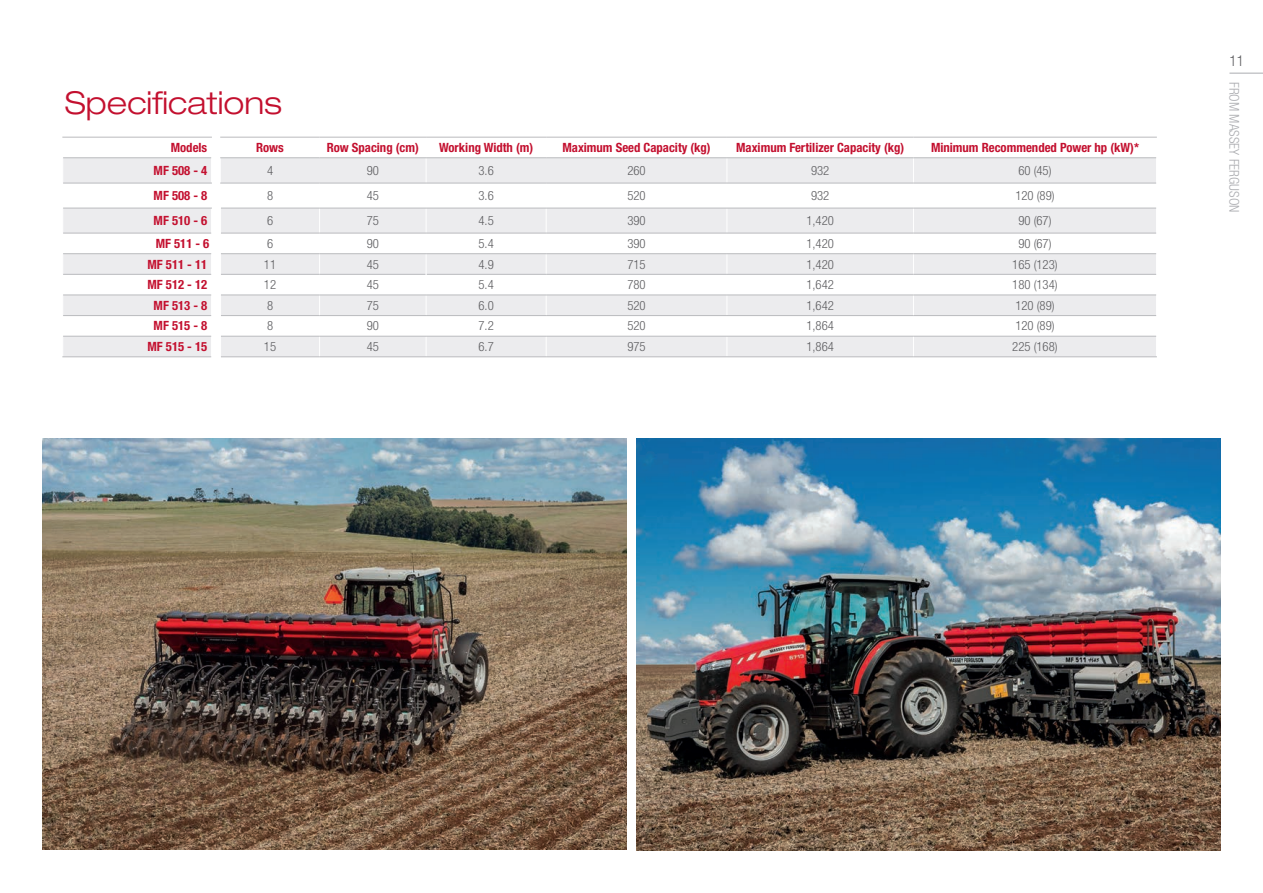
<style>
.page{position:relative;width:1263px;height:893px;background:#fff}
.page>*{position:absolute;margin:0;border:0;box-sizing:border-box;transform-origin:0 0}
.t1{font:300 expanded 31.5px "Helvetica Neue LTW1 G";color:#c3102f}
.t2{font:300 condensed 15px "Helvetica Neue LTW1 G";color:#5f5f62}
.t3{font:300 condensed 13.5px "Helvetica Neue LTW1 G";color:#abacb0}
.t4{font:300 condensed 12.75px "Helvetica Neue LTW1 G";color:#5f5f62}
.t5{font:700 condensed 12.75px "Helvetica Neue LTW1 G";color:#c3102f}
</style>
<div class="page">
<hr style="left:1229px;top:73px;width:34px;height:1px;background:#abacb0">
<svg style="left:63px;top:158px;width:1093px;height:198px;fill:#ececee"></svg>
<hr style="left:221px;top:274px;width:99px;height:1px;background:#babbbe">
<hr style="left:320px;top:274px;width:106px;height:1px;background:#babbbe">
<hr style="left:426px;top:274px;width:120px;height:1px;background:#babbbe">
<hr style="left:546px;top:274px;width:181px;height:1px;background:#babbbe">
<hr style="left:727px;top:274px;width:186px;height:1px;background:#babbbe">
<hr style="left:913px;top:274px;width:243px;height:1px;background:#babbbe">
<svg style="left:319px;top:184px;width:1px;height:172px"></svg>
<svg style="left:546px;top:184px;width:1px;height:172px"></svg>
<svg style="left:726px;top:158px;width:1px;height:198px"></svg>
<svg style="left:913px;top:158px;width:1px;height:198px"></svg>
<svg style="left:426px;top:158px;width:1px;height:198px"></svg>
<hr style="left:63px;top:253px;width:148px;height:1px;background:#babbbe">
<svg style="left:211px;top:157px;width:10px;height:200px"></svg>
<hr style="left:63px;top:183px;width:149px;height:1px;background:#babbbe">
<hr style="left:62px;top:137px;width:150px;height:1px;background:#babbbe">
<hr style="left:220px;top:137px;width:100px;height:1px;background:#babbbe">
<hr style="left:320px;top:137px;width:106px;height:1px;background:#babbbe">
<hr style="left:63px;top:157px;width:148px;height:1px;background:#babbbe">
<hr style="left:426px;top:137px;width:120px;height:1px;background:#babbbe">
<hr style="left:546px;top:137px;width:181px;height:1px;background:#babbbe">
<hr style="left:727px;top:137px;width:186px;height:1px;background:#babbbe">
<hr style="left:913px;top:137px;width:244px;height:1px;background:#babbbe">
<hr style="left:426px;top:157px;width:120px;height:1px;background:#babbbe">
<hr style="left:220px;top:157px;width:100px;height:1px;background:#babbbe">
<hr style="left:320px;top:157px;width:106px;height:1px;background:#babbbe">
<hr style="left:546px;top:157px;width:181px;height:1px;background:#babbbe">
<hr style="left:727px;top:157px;width:186px;height:1px;background:#babbbe">
<hr style="left:913px;top:157px;width:243px;height:1px;background:#babbbe">
<hr style="left:220px;top:183px;width:100px;height:1px;background:#babbbe">
<hr style="left:320px;top:183px;width:106px;height:1px;background:#babbbe">
<hr style="left:426px;top:183px;width:120px;height:1px;background:#babbbe">
<hr style="left:63px;top:208px;width:149px;height:1px;background:#babbbe">
<hr style="left:546px;top:183px;width:181px;height:1px;background:#babbbe">
<hr style="left:727px;top:183px;width:186px;height:1px;background:#babbbe">
<hr style="left:913px;top:183px;width:243px;height:1px;background:#babbbe">
<hr style="left:221px;top:208px;width:99px;height:1px;background:#babbbe">
<hr style="left:320px;top:208px;width:106px;height:1px;background:#babbbe">
<hr style="left:426px;top:208px;width:120px;height:1px;background:#babbbe">
<hr style="left:63px;top:233px;width:148px;height:1px;background:#babbbe">
<hr style="left:546px;top:208px;width:181px;height:1px;background:#babbbe">
<hr style="left:727px;top:208px;width:186px;height:1px;background:#babbbe">
<hr style="left:913px;top:208px;width:243px;height:1px;background:#babbbe">
<hr style="left:426px;top:233px;width:120px;height:1px;background:#babbbe">
<hr style="left:221px;top:233px;width:99px;height:1px;background:#babbbe">
<hr style="left:320px;top:233px;width:106px;height:1px;background:#babbbe">
<hr style="left:546px;top:233px;width:181px;height:1px;background:#babbbe">
<hr style="left:727px;top:233px;width:186px;height:1px;background:#babbbe">
<hr style="left:913px;top:233px;width:243px;height:1px;background:#babbbe">
<hr style="left:426px;top:253px;width:120px;height:1px;background:#babbbe">
<hr style="left:546px;top:253px;width:181px;height:1px;background:#babbbe">
<hr style="left:727px;top:253px;width:186px;height:1px;background:#babbbe">
<hr style="left:913px;top:253px;width:243px;height:1px;background:#babbbe">
<hr style="left:221px;top:253px;width:99px;height:1px;background:#babbbe">
<hr style="left:320px;top:253px;width:106px;height:1px;background:#babbbe">
<hr style="left:63px;top:274px;width:148px;height:1px;background:#babbbe">
<hr style="left:426px;top:295px;width:120px;height:1px;background:#babbbe">
<hr style="left:426px;top:315px;width:120px;height:1px;background:#babbbe">
<hr style="left:426px;top:336px;width:120px;height:1px;background:#babbbe">
<hr style="left:426px;top:356px;width:120px;height:1px;background:#babbbe">
<hr style="left:546px;top:295px;width:181px;height:1px;background:#babbbe">
<hr style="left:727px;top:295px;width:186px;height:1px;background:#babbbe">
<hr style="left:913px;top:295px;width:243px;height:1px;background:#babbbe">
<hr style="left:546px;top:315px;width:181px;height:1px;background:#babbbe">
<hr style="left:727px;top:315px;width:186px;height:1px;background:#babbbe">
<hr style="left:913px;top:315px;width:243px;height:1px;background:#babbbe">
<hr style="left:546px;top:336px;width:181px;height:1px;background:#babbbe">
<hr style="left:727px;top:336px;width:186px;height:1px;background:#babbbe">
<hr style="left:913px;top:336px;width:243px;height:1px;background:#babbbe">
<hr style="left:546px;top:356px;width:181px;height:1px;background:#babbbe">
<hr style="left:727px;top:356px;width:186px;height:1px;background:#babbbe">
<hr style="left:913px;top:356px;width:244px;height:1px;background:#babbbe">
<hr style="left:63px;top:295px;width:148px;height:1px;background:#babbbe">
<hr style="left:63px;top:315px;width:148px;height:1px;background:#babbbe">
<hr style="left:63px;top:336px;width:148px;height:1px;background:#babbbe">
<hr style="left:62px;top:356px;width:149px;height:1px;background:#babbbe">
<hr style="left:221px;top:295px;width:99px;height:1px;background:#babbbe">
<hr style="left:320px;top:295px;width:106px;height:1px;background:#babbbe">
<hr style="left:221px;top:315px;width:99px;height:1px;background:#babbbe">
<hr style="left:320px;top:315px;width:106px;height:1px;background:#babbbe">
<hr style="left:221px;top:336px;width:99px;height:1px;background:#babbbe">
<hr style="left:320px;top:336px;width:106px;height:1px;background:#babbbe">
<hr style="left:221px;top:356px;width:99px;height:1px;background:#babbbe">
<hr style="left:320px;top:356px;width:106px;height:1px;background:#babbbe">
<img style="left:636px;top:438px;width:584px;height:412px">
<img style="left:43px;top:438px;width:583px;height:412px">
<h1 class="t1" style="left:65px;top:83px;width:219px">Specifications</h1>
<p class="t5" style="left:171px;top:140px;width:38px">Models</p>
<p class="t5" style="left:256px;top:140px;width:29px">Rows</p>
<p class="t5" style="left:327px;top:140px;width:94px">Row Spacing (cm)</p>
<p class="t5" style="left:439px;top:140px;width:96px">Working Width (m)</p>
<p class="t5" style="left:562px;top:140px;width:150px">Maximum Seed Capacity (kg)</p>
<p class="t5" style="left:736px;top:140px;width:169px">Maximum Fertilizer Capacity (kg)</p>
<p class="t5" style="left:931px;top:140px;width:209px">Minimum Recommended Power hp (kW)*</p>
<p class="t5" style="left:154px;top:163px;width:55px">MF 508 - 4</p>
<p class="t4" style="left:267px;top:163px;width:8px">4</p>
<p class="t4" style="left:367px;top:163px;width:14px">90</p>
<p class="t4" style="left:478px;top:163px;width:17px">3.6</p>
<p class="t4" style="left:627px;top:163px;width:20px">260</p>
<p class="t4" style="left:811px;top:163px;width:20px">932</p>
<p class="t4" style="left:1018px;top:163px;width:35px">60 (45)</p>
<p class="t5" style="left:154px;top:188px;width:55px">MF 508 - 8</p>
<p class="t4" style="left:267px;top:188px;width:8px">8</p>
<p class="t4" style="left:367px;top:188px;width:14px">45</p>
<p class="t4" style="left:478px;top:188px;width:17px">3.6</p>
<p class="t4" style="left:627px;top:188px;width:20px">520</p>
<p class="t4" style="left:811px;top:188px;width:20px">932</p>
<p class="t4" style="left:1015px;top:188px;width:41px">120 (89)</p>
<p class="t5" style="left:154px;top:213px;width:55px">MF 510 - 6</p>
<p class="t4" style="left:267px;top:213px;width:8px">6</p>
<p class="t4" style="left:367px;top:213px;width:14px">75</p>
<p class="t4" style="left:478px;top:213px;width:17px">4.5</p>
<p class="t4" style="left:627px;top:213px;width:20px">390</p>
<p class="t4" style="left:806px;top:213px;width:29px">1,420</p>
<p class="t4" style="left:1018px;top:213px;width:35px">90 (67)</p>
<p class="t5" style="left:156px;top:236px;width:55px">MF 511 - 6</p>
<p class="t4" style="left:267px;top:236px;width:8px">6</p>
<p class="t4" style="left:367px;top:236px;width:14px">90</p>
<p class="t4" style="left:478px;top:236px;width:17px">5.4</p>
<p class="t4" style="left:627px;top:236px;width:20px">390</p>
<p class="t4" style="left:806px;top:236px;width:29px">1,420</p>
<p class="t4" style="left:1018px;top:236px;width:35px">90 (67)</p>
<p class="t5" style="left:147px;top:256px;width:61px">MF 511 - 11</p>
<p class="t4" style="left:264px;top:257px;width:14px">11</p>
<p class="t4" style="left:367px;top:257px;width:14px">45</p>
<p class="t4" style="left:478px;top:257px;width:17px">4.9</p>
<p class="t4" style="left:627px;top:257px;width:20px">715</p>
<p class="t4" style="left:806px;top:257px;width:29px">1,420</p>
<p class="t4" style="left:1012px;top:257px;width:47px">165 (123)</p>
<p class="t5" style="left:147px;top:277px;width:61px">MF 512 - 12</p>
<p class="t4" style="left:264px;top:277px;width:14px">12</p>
<p class="t4" style="left:367px;top:277px;width:14px">45</p>
<p class="t4" style="left:478px;top:277px;width:17px">5.4</p>
<p class="t4" style="left:627px;top:277px;width:20px">780</p>
<p class="t4" style="left:806px;top:277px;width:29px">1,642</p>
<p class="t4" style="left:1012px;top:277px;width:47px">180 (134)</p>
<p class="t5" style="left:154px;top:298px;width:55px">MF 513 - 8</p>
<p class="t4" style="left:267px;top:298px;width:8px">8</p>
<p class="t4" style="left:367px;top:298px;width:14px">75</p>
<p class="t4" style="left:478px;top:298px;width:17px">6.0</p>
<p class="t4" style="left:627px;top:298px;width:20px">520</p>
<p class="t4" style="left:806px;top:298px;width:29px">1,642</p>
<p class="t4" style="left:1015px;top:298px;width:41px">120 (89)</p>
<p class="t5" style="left:154px;top:318px;width:55px">MF 515 - 8</p>
<p class="t4" style="left:267px;top:318px;width:8px">8</p>
<p class="t4" style="left:367px;top:318px;width:14px">90</p>
<p class="t4" style="left:478px;top:318px;width:17px">7.2</p>
<p class="t4" style="left:627px;top:318px;width:20px">520</p>
<p class="t4" style="left:806px;top:318px;width:29px">1,864</p>
<p class="t4" style="left:1015px;top:318px;width:41px">120 (89)</p>
<p class="t5" style="left:147px;top:339px;width:61px">MF 515 - 15</p>
<p class="t4" style="left:264px;top:339px;width:14px">15</p>
<p class="t4" style="left:367px;top:339px;width:14px">45</p>
<p class="t4" style="left:478px;top:339px;width:17px">6.7</p>
<p class="t4" style="left:627px;top:339px;width:20px">975</p>
<p class="t4" style="left:806px;top:339px;width:29px">1,864</p>
<p class="t4" style="left:1012px;top:339px;width:47px">225 (168)</p>
<p class="t2" style="left:1229px;top:52px;width:16px">11</p>
<p class="t3" style="left:1242px;top:82px;width:132px;rotate:90deg">FROM MASSEY FERGUSON</p>
</div>
